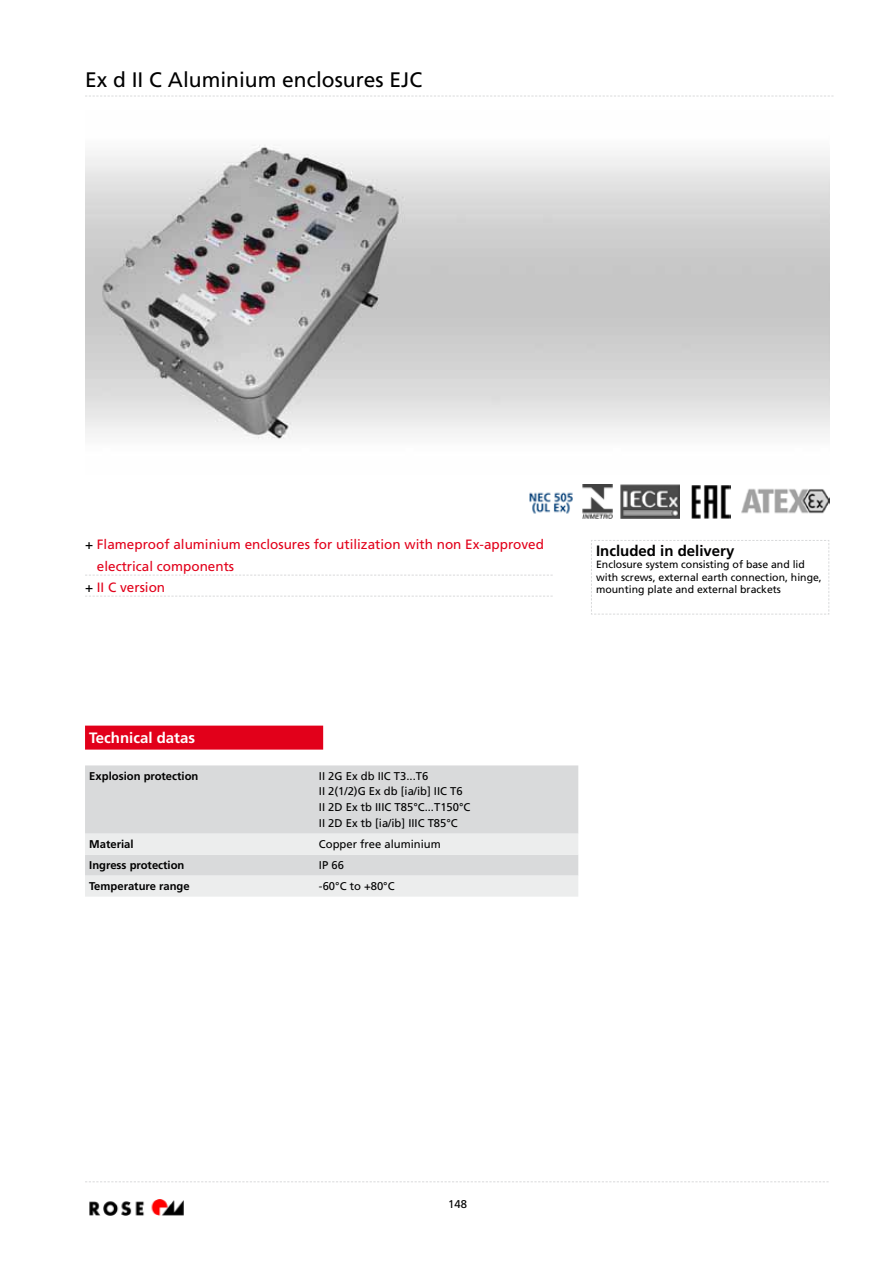
<style>
.page{position:relative;width:893px;height:1263px;background:#fff}
.page>*{position:absolute;margin:0;border:0;box-sizing:border-box;transform-origin:0 0}
.t1{font:21px "Frutiger";color:#000}
.t2{font:700 15px "Frutiger";color:#000}
.t3{font:700 15px "Frutiger";color:#fff}
.t4{font:13.5px "Frutiger";color:#e2001a}
.t5{font:11.25px/15.8px "Frutiger";color:#000}
.t6{font:700 11.25px "Frutiger";color:#000}
.t7{font:10.5px/12.6px "Frutiger";color:#000}
.s1{color:#000}
</style>
<div class="page">
<img style="left:89px;top:1199px;width:95px;height:16px">
<svg style="left:85px;top:1181px;width:744px;height:1px"></svg>
<img style="left:529px;top:492px;width:44px;height:22px">
<img style="left:583px;top:485px;width:29px;height:34px">
<img style="left:621px;top:485px;width:59px;height:34px">
<img style="left:741px;top:488px;width:88px;height:26px">
<img style="left:85px;top:145px;width:744px;height:295px">
<svg style="left:85px;top:575px;width:468px;height:1px"></svg>
<svg style="left:85px;top:596px;width:468px;height:1px"></svg>
<svg style="left:591px;top:540px;width:239px;height:75px"></svg>
<div style="left:85px;top:726px;width:238px;height:24px;background:#e2001a"></div>
<div style="left:85px;top:765px;width:493px;height:69px;background:#d9dadb"></div>
<svg style="left:85px;top:834px;width:493px;height:63px;background:#e5e6e7"></svg>
<svg style="left:85px;top:96px;width:748px;height:1px"></svg>
<img style="left:691px;top:485px;width:39px;height:34px">
<h1 class="t1" style="left:85px;top:68px;width:339px">Ex d II C Aluminium enclosures EJC</h1>
<p class="t4" style="left:85px;top:537px;width:460px"><span class="s1">+</span> Flameproof aluminium enclosures for utilization with non Ex-approved</p>
<p class="t4" style="left:97px;top:558px;width:139px">electrical components</p>
<p class="t4" style="left:85px;top:579px;width:82px"><span class="s1">+</span> II C version</p>
<h2 class="t2" style="left:596px;top:541px;width:140px">Included in delivery</h2>
<p class="t7" style="left:596px;top:558px;width:227px">Enclosure system consisting of base and lid with screws, external earth connection, hinge, mounting plate and external brackets</p>
<h2 class="t3" style="left:89px;top:729px;width:107px">Technical datas</h2>
<p class="t6" style="left:89px;top:769px;width:111px">Explosion protection</p>
<p class="t5" style="left:319px;top:768px;width:153px">II 2G Ex db IIC T3...T6<br>II 2(1/2)G Ex db [ia/ib] IIC T6<br>II 2D Ex tb IIIC T85°C...T150°C<br>II 2D Ex tb [ia/ib] IIIC T85°C</p>
<p class="t6" style="left:89px;top:837px;width:46px">Material</p>
<p class="t5" style="left:319px;top:836px;width:123px">Copper free aluminium</p>
<p class="t6" style="left:89px;top:858px;width:97px">Ingress protection</p>
<p class="t5" style="left:319px;top:857px;width:27px">IP 66</p>
<p class="t6" style="left:89px;top:879px;width:102px">Temperature range</p>
<p class="t5" style="left:319px;top:878px;width:77px">-60°C to +80°C</p>
<p class="t5" style="left:448px;top:1196px;width:20px">148</p>
</div>
